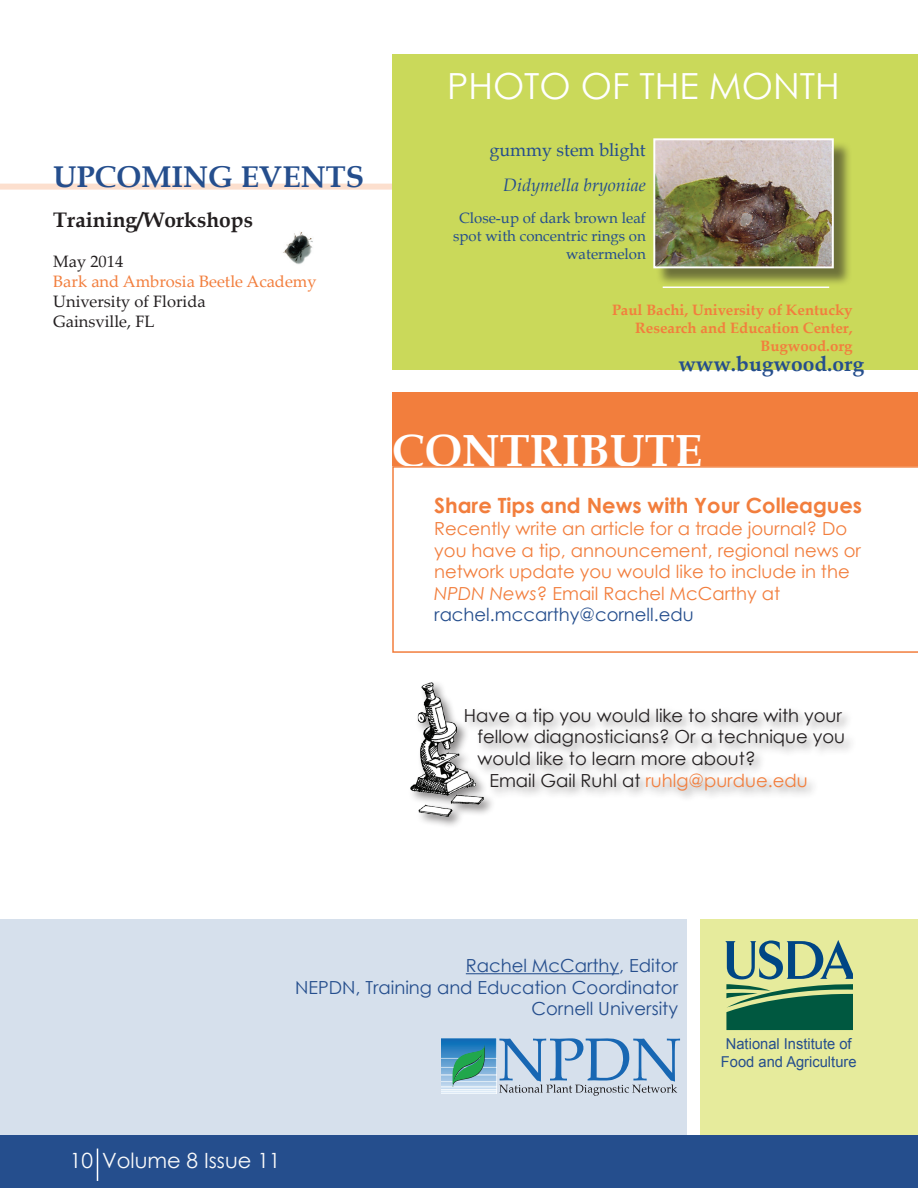
<style>
.page{position:relative;width:918px;height:1188px;background:#fff}
.page>*{position:absolute;margin:0;border:0;box-sizing:border-box;transform-origin:0 0}
.t1{font:700 45px "Book Antiqua";color:#fff}
.t2{font:36px "Century Gothic";color:#fff}
.t3{font:700 30px "Book Antiqua";color:#254e8d}
.t4{font:700 21px "Century Gothic";color:#f27e3d}
.t5{font:700 21px "Book Antiqua";color:#231f20}
.t6{font:21px "Century Gothic";color:#fafafa}
.t7{font:700 21px "Palatino Linotype";color:#254e8d}
.t8{font:18px/21.6px "Century Gothic";color:#f27e3d}
.t9{font:18px "Century Gothic";color:#231f20}
.t10{font:18px/21.6px "Century Gothic";color:#254e8d;text-align:right}
.t11{font:italic 18px "Book Antiqua";color:#254e8d}
.t12{font:18px "Book Antiqua";color:#254e8d}
.t13{font:16.5px/19.8px "Palatino Linotype";color:#231f20}
.t14{font:16.5px "Palatino Linotype";color:#f27e3d}
.t15{font:700 15px/18px "Palatino Linotype";color:#f27e3d;text-align:right}
.t16{font:15px/18px "Book Antiqua";color:#254e8d;text-align:right}
.t17{font:15px/18px "Arial";color:#254e8d;text-align:center}
.s1{font-style:italic}
.s2{color:#254e8d}
.s3{color:#231f20}
.s4{color:#fff}
</style>
<div class="page">
<div style="left:701px;top:920px;width:217px;height:222px;background:#e6eb9c"></div>
<div style="left:0;top:920px;width:687px;height:222px;background:#d6e0ec"></div>
<div style="left:0;top:184px;width:918px;height:6px;background:#fcdfce"></div>
<hr style="left:466px;top:973px;width:153px;height:1px;background:#254e8d">
<div style="left:392px;top:54px;width:526px;height:316px;background:#cad95a"></div>
<div style="left:0;top:1136px;width:918px;height:52px;background:#254e8d"></div>
<div style="left:462px;top:706px;width:395px;height:96px;background:#231f20;opacity:.55"></div>
<div style="left:407px;top:679px;width:89px;height:151px;background:#231f20;opacity:.55"></div>
<img style="left:410px;top:682px;width:47px;height:68px">
<hr style="left:663px;top:287px;width:166px;height:1px;background:#fff">
<div style="left:656px;top:141px;width:196px;height:146px;background:#231f20;opacity:.55"></div>
<img style="left:656px;top:141px;width:175px;height:124px">
<div style="left:653px;top:138px;width:181px;height:130px;border:2px solid #fff"></div>
<img style="left:283px;top:232px;width:30px;height:32px">
<div style="left:392px;top:393px;width:526px;height:73px;background:#f27e3d"></div>
<svg style="left:392px;top:466px;width:526px;height:187px"></svg>
<svg style="left:499px;top:1038px;width:181px;height:58px"></svg>
<img style="left:441px;top:1038px;width:55px;height:56px">
<svg style="left:453px;top:1045px;width:32px;height:42px"></svg>
<svg style="left:725px;top:940px;width:128px;height:90px"></svg>
<hr style="left:97px;top:1149px;width:1px;height:32px;background:#fff">
<h3 class="t3" style="left:53px;top:157px;width:312px">UPCOMING EVENTS</h3>
<p class="t5" style="left:53px;top:206px;width:201px">Training/Workshops</p>
<p class="t13" style="left:53px;top:251px;width:72px">May 2014</p>
<p class="t14" style="left:53px;top:270px;width:265px">Bark and Ambrosia Beetle Academy</p>
<p class="t13" style="left:53px;top:291px;width:154px">University of Florida<br>Gainsville, FL</p>
<h2 class="t2" style="left:447px;top:61px;width:394px">PHOTO OF THE MONTH</h2>
<p class="t12" style="left:489px;top:138px;width:158px">gummy stem blight</p>
<p class="t11" style="left:503px;top:173px;width:144px">Didymella bryoniae</p>
<p class="t16" style="left:453px;top:208px;width:194px">Close-up of dark brown leaf spot with concentric rings on watermelon</p>
<p class="t15" style="left:612px;top:300px;width:242px">Paul Bachi, University of Kentucky<br>Research and Education Center,<br>Bugwood.org</p>
<p class="t7" style="left:678px;top:349px;width:187px">www.bugwood.org</p>
<h1 class="t1" style="left:392px;top:420px;width:312px">CONTRIBUTE</h1>
<p class="t4" style="left:434px;top:490px;width:429px">Share Tips and News with Your Colleagues</p>
<p class="t8" style="left:434px;top:517px;width:428px">Recently write an article for a trade journal? Do you have a tip, announcement, regional news or network update you would like to include in the <span class="s1">NPDN News</span>? Email Rachel McCarthy at <span class="s2">rachel.mccarthy@cornell.edu</span></p>
<p class="t9" style="left:464px;top:703px;width:380px">Have a tip you would like to share with your</p>
<p class="t9" style="left:477px;top:724px;width:369px">fellow diagnosticians? Or a technique you</p>
<p class="t9" style="left:477px;top:746px;width:280px">would like to learn more about?</p>
<p class="t8" style="left:489px;top:769px;width:320px"><span class="s3">Email Gail Ruhl at</span> ruhlg@purdue.edu</p>
<p class="t10" style="left:295px;top:954px;width:385px">Rachel McCarthy, Editor<br>NEPDN, Training and Education Coordinator<br>Cornell University</p>
<p class="t6" style="left:70px;top:1146px;width:212px"><span class="s4">10</span> Volume 8 Issue 11</p>
<p class="t17" style="left:721px;top:1035px;width:137px">National Institute of<br>Food and Agriculture</p>
</div>
